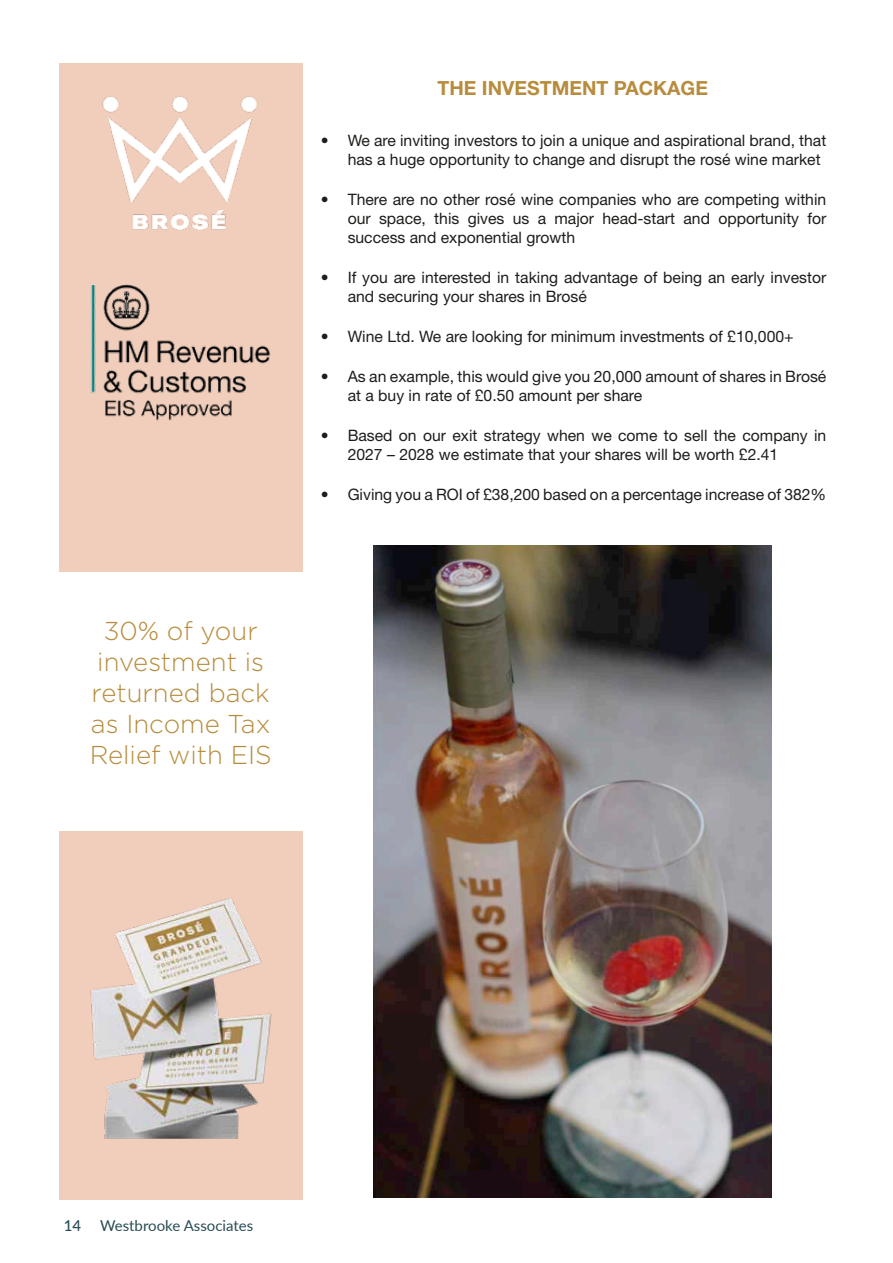
<style>
.page{position:relative;width:893px;height:1263px;background:#fff}
.page>*{position:absolute;margin:0;border:0;box-sizing:border-box;transform-origin:0 0}
.t1{font:300 25.8px/31px "Gotham";color:#b78c3d;text-align:center}
.t2{font:700 19.5px "Helvetica Neue LT Std";color:#b78c3d}
.t3{font:15.75px/18.9px "Helvetica Neue LT Std";color:#1d1d1b}
.t4{font:15px "Lato";color:#294b55}
.t5{font:500 15px "Lato";color:#294b55}
</style>
<div class="page">
<div style="left:60px;top:63px;width:243px;height:1136px;background:#f1cebb"></div>
<img style="left:102px;top:96px;width:155px;height:134px">
<div style="left:0;top:572px;width:361px;height:258px;background:#fff"></div>
<img style="left:90px;top:898px;width:182px;height:241px">
<img style="left:91px;top:285px;width:180px;height:136px">
<img style="left:373px;top:545px;width:399px;height:652px">
<h1 class="t1" style="left:90px;top:614px;width:184px">30% of your investment is returned back as Income Tax<br>Relief with EIS</h1>
<p class="t2" style="left:438px;top:76px;width:272px">THE INVESTMENT PACKAGE</p>
<p class="t3" style="left:348px;top:130px;width:480px;text-indent:-27px">• We are inviting investors to join a unique and aspirational brand, that has a huge opportunity to change and disrupt the rosé wine market</p>
<p class="t3" style="left:348px;top:189px;width:480px;text-align:justify;text-indent:-27px">• There are no other rosé wine companies who are competing within our space, this gives us a major head-start and opportunity for success and exponential growth</p>
<p class="t3" style="left:348px;top:267px;width:480px;text-indent:-27px">• If you are interested in taking advantage of being an early investor and securing your shares in Brosé</p>
<p class="t3" style="left:321px;top:326px;width:474px">• Wine Ltd. We are looking for minimum investments of £10,000+</p>
<p class="t3" style="left:348px;top:367px;width:480px;text-indent:-27px">• As an example, this would give you 20,000 amount of shares in Brosé at a buy in rate of £0.50 amount per share</p>
<p class="t3" style="left:348px;top:426px;width:480px;text-indent:-27px">• Based on our exit strategy when we come to sell the company in<br>2027 – 2028 we estimate that your shares will be worth £2.41</p>
<p class="t3" style="left:321px;top:485px;width:507px">• Giving you a ROI of £38,200 based on a percentage increase of 382%</p>
<p class="t5" style="left:64px;top:1215px;width:19px">14</p>
<p class="t4" style="left:100px;top:1215px;width:155px">Westbrooke Associates</p>
</div>
